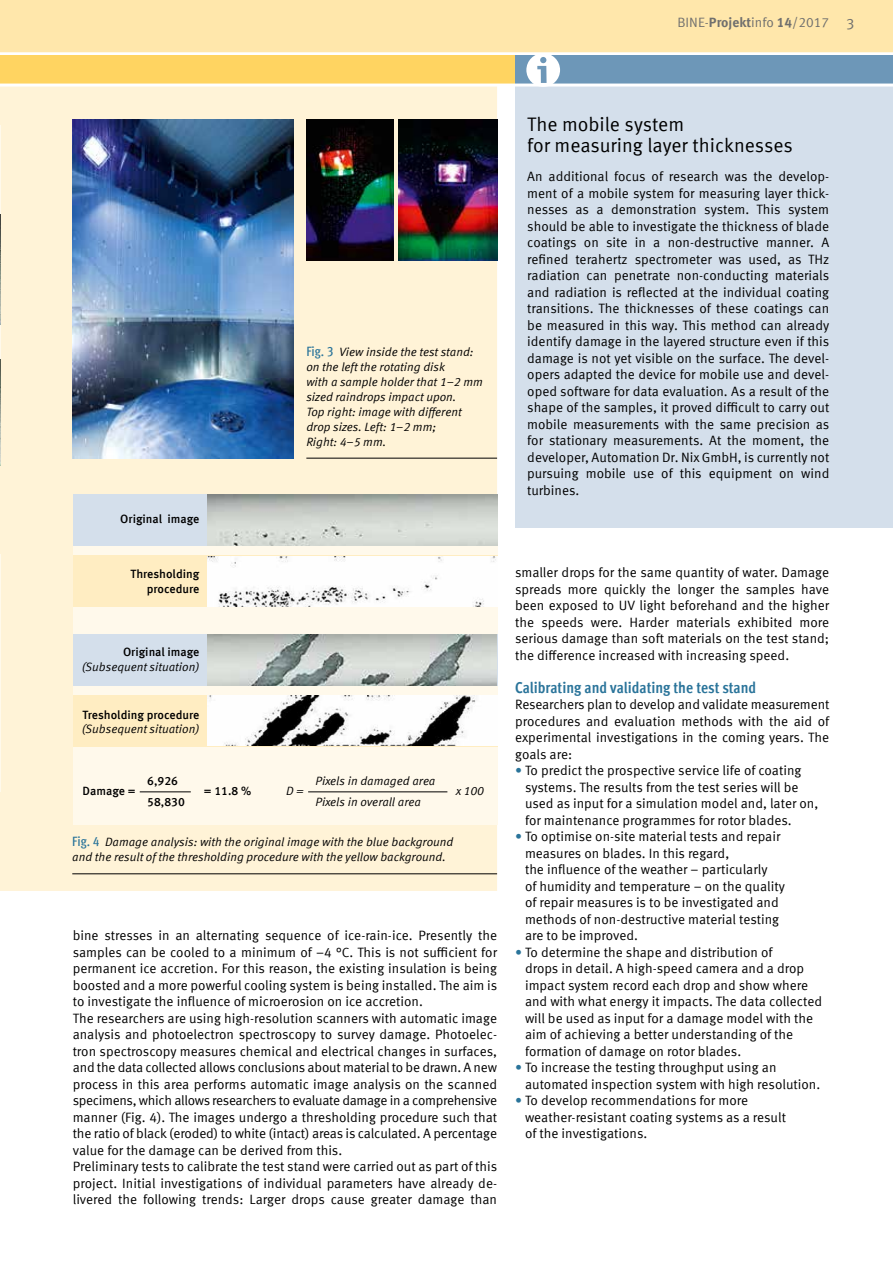
<style>
.page{position:relative;width:893px;height:1263px;background:#fff}
.page>*{position:absolute;margin:0;border:0;box-sizing:border-box;transform-origin:0 0}
.t1{font:19.5px/21px "Meta Offc Norm";letter-spacing:-.005em;color:#000}
.t2{font:700 condensed 15.75px "Meta Offc";color:#2a749a}
.t3{font:13.5px/16.5px "Meta Offc Norm";color:#000}
.t4{font:13.5px "Meta Offc Norm";color:#6f6f6e}
.t5{font:12px/15px "Meta Offc Norm Ita";color:#000}
.t6{font:500 12px/21.3px "Meta Offc";color:#000}
.s1{font-family:"Meta Offc";font-weight:700}
.s2{font-size:15px}
.s3{font-family:"Meta Offc";font-weight:500;font-stretch:condensed;font-size:13.5px;color:#2a749a}
.s4{color:#2a749a}
</style>
<div class="page">
<div style="left:0;top:56px;width:497px;height:835px;background:#fff3d7"></div>
<div style="left:73px;top:495px;width:424px;height:330px;background:#fff9eb"></div>
<hr style="left:0;top:125px;width:1px;height:337px;background:#fff9eb">
<hr style="left:0;top:554px;width:1px;height:238px;background:#fff9eb">
<div style="left:73px;top:495px;width:424px;height:51px;background:#d4dfeb"></div>
<div style="left:73px;top:556px;width:424px;height:51px;background:#ffedc2"></div>
<div style="left:73px;top:696px;width:424px;height:51px;background:#ffedc2"></div>
<div style="left:73px;top:635px;width:424px;height:51px;background:#d4dfeb"></div>
<div style="left:0;top:0;width:893px;height:55px;background:#ffe7ab"></div>
<hr style="left:0;top:52px;width:893px;height:3px;background:#fff">
<div style="left:0;top:55px;width:893px;height:30px;background:#ffd461"></div>
<div style="left:516px;top:55px;width:377px;height:473px;background:#d4dfeb"></div>
<div style="left:516px;top:55px;width:377px;height:30px;background:#6d97b8"></div>
<svg style="left:526px;top:55px;width:34px;height:29px"></svg>
<hr style="left:0;top:84px;width:893px;height:3px;background:#fff">
<img style="left:0;top:215px;width:1px;height:109px">
<img style="left:0;top:360px;width:1px;height:105px">
<img style="left:73px;top:119px;width:221px;height:339px">
<img style="left:306px;top:119px;width:87px;height:141px">
<img style="left:398px;top:119px;width:99px;height:141px">
<hr style="left:306px;top:458px;width:191px;height:1px;background:#000">
<img style="left:208px;top:495px;width:289px;height:50px">
<img style="left:208px;top:556px;width:289px;height:50px">
<hr style="left:72px;top:873px;width:425px;height:1px;background:#000">
<hr style="left:308px;top:792px;width:139px;height:1px;background:#000">
<hr style="left:140px;top:792px;width:51px;height:1px;background:#000">
<img style="left:207px;top:635px;width:290px;height:50px">
<img style="left:207px;top:696px;width:290px;height:49px">
<p class="t4" style="left:677px;top:15px;width:179px">BINE-<span class="s1">Projekt</span>info <span class="s1">14</span>/2017 <span class="s2">3</span></p>
<p class="t6" style="left:120px;top:508px;width:81px">Original image</p>
<p class="t6" style="left:131px;top:566px;width:70px;line-height:15px;text-align:right">Thresholding procedure</p>
<p class="t6" style="left:123px;top:642px;width:78px">Original image</p>
<p class="t5" style="left:82px;top:659px;width:119px">(Subsequent situation)</p>
<p class="t6" style="left:82px;top:704px;width:118px">Tresholding procedure</p>
<p class="t5" style="left:82px;top:722px;width:119px">(Subsequent situation)</p>
<p class="t6" style="left:147px;top:770px;width:39px">6,926<br>58,830</p>
<p class="t6" style="left:83px;top:781px;width:54px">Damage =</p>
<p class="t6" style="left:204px;top:781px;width:49px">= 11.8 %</p>
<p class="t5" style="left:306px;top:344px;width:178px"><span class="s3">Fig. 3</span> View inside the test stand: on the left the rotating disk<br>with a sample holder that 1–2 mm sized raindrops impact upon.<br>Top right: image with different drop sizes. Left: 1–2 mm;<br>Right: 4–5 mm.</p>
<p class="t5" style="left:316px;top:770px;width:121px;line-height:21.3px">Pixels in damaged area<br>Pixels in overall area</p>
<p class="t5" style="left:286px;top:784px;width:19px">D =</p>
<p class="t5" style="left:456px;top:784px;width:30px">x 100</p>
<p class="t5" style="left:72px;top:835px;width:383px"><span class="s3">Fig. 4</span> Damage analysis: with the original image with the blue background and the result of the thresholding procedure with the yellow background.</p>
<p class="t3" style="left:73px;top:928px;width:426px">bine stresses in an alternating sequence of ice-rain-ice. Presently the samples can be cooled to a minimum of –4 °C. This is not sufficient for permanent ice accretion. For this reason, the existing insulation is being boosted and a more powerful cooling system is being installed. The aim is to investigate the influence of microerosion on ice accretion.<br>The researchers are using high-resolution scanners with automatic image analysis and photoelectron spectroscopy to survey damage. Photoelec&shy;tron spectroscopy measures chemical and electrical changes in surfaces, and the data collected allows conclusions about material to be drawn. A new process in this area performs automatic image analysis on the scanned specimens, which allows researchers to evaluate damage in a comprehensive manner (Fig. 4). The images undergo a thresholding procedure such that the ratio of black (eroded) to white (intact) areas is calculated. A percentage value for the damage can be derived from this.<br>Preliminary tests to calibrate the test stand were carried out as part of this project. Initial investigations of individual parameters have already de&shy;livered the following trends: Larger drops cause greater damage than</p>
<h1 class="t1" style="left:527px;top:114px;width:267px">The mobile system<br>for measuring layer thicknesses</h1>
<p class="t3" style="left:527px;top:169px;width:304px;text-align:justify">An additional focus of research was the develop&shy;ment of a mobile system for measuring layer thick&shy;nesses as a demonstration system. This system should be able to investigate the thickness of blade coatings on site in a non-destructive manner. A refined terahertz spectrometer was used, as THz radiation can penetrate non-conducting materials and radiation is reflected at the individual coating transitions. The thicknesses of these coatings can be measured in this way. This method can already identify damage in the layered structure even if this damage is not yet visible on the surface. The devel&shy;opers adapted the device for mobile use and devel&shy;oped software for data evaluation. As a result of the shape of the samples, it proved difficult to carry out mobile measurements with the same precision as for stationary measurements. At the moment, the developer, Automation Dr. Nix GmbH, is currently not pursuing mobile use of this equipment on wind turbines.</p>
<p class="t3" style="left:515px;top:565px;width:316px;text-align:justify">smaller drops for the same quantity of water. Damage spreads more quickly the longer the samples have been exposed to UV light beforehand and the higher the speeds were. Harder materials exhibited more serious damage than soft materials on the test stand; the difference increased with increasing speed.</p>
<p class="t2" style="left:515px;top:678px;width:243px">Calibrating and validating the test stand</p>
<p class="t3" style="left:515px;top:697px;width:316px;text-align:justify">Researchers plan to develop and validate measurement procedures and evaluation methods with the aid of experimental investigations in the coming years. The goals are:</p>
<p class="t3" style="left:525px;top:763px;width:295px;text-indent:-10px"><span class="s4">•</span> To predict the prospective service life of coating systems. The results from the test series will be used as input for a simulation model and, later on, for maintenance programmes for rotor blades.</p>
<p class="t3" style="left:525px;top:829px;width:262px;text-indent:-10px"><span class="s4">•</span> To optimise on-site material tests and repair measures on blades. In this regard,<br>the influence of the weather – particularly<br>of humidity and temperature – on the quality of repair measures is to be investigated and methods of non-destructive material testing are to be improved.</p>
<p class="t3" style="left:525px;top:944px;width:299px;text-indent:-10px"><span class="s4">•</span> To determine the shape and distribution of<br>drops in detail. A high-speed camera and a drop impact system record each drop and show where and with what energy it impacts. The data collected will be used as input for a damage model with the aim of achieving a better understanding of the formation of damage on rotor blades.</p>
<p class="t3" style="left:525px;top:1060px;width:297px;text-indent:-10px"><span class="s4">•</span> To increase the testing throughput using an automated inspection system with high resolution.</p>
<p class="t3" style="left:525px;top:1093px;width:263px;text-indent:-10px"><span class="s4">•</span> To develop recommendations for more weather-resistant coating systems as a result of the investigations.</p>
</div>
